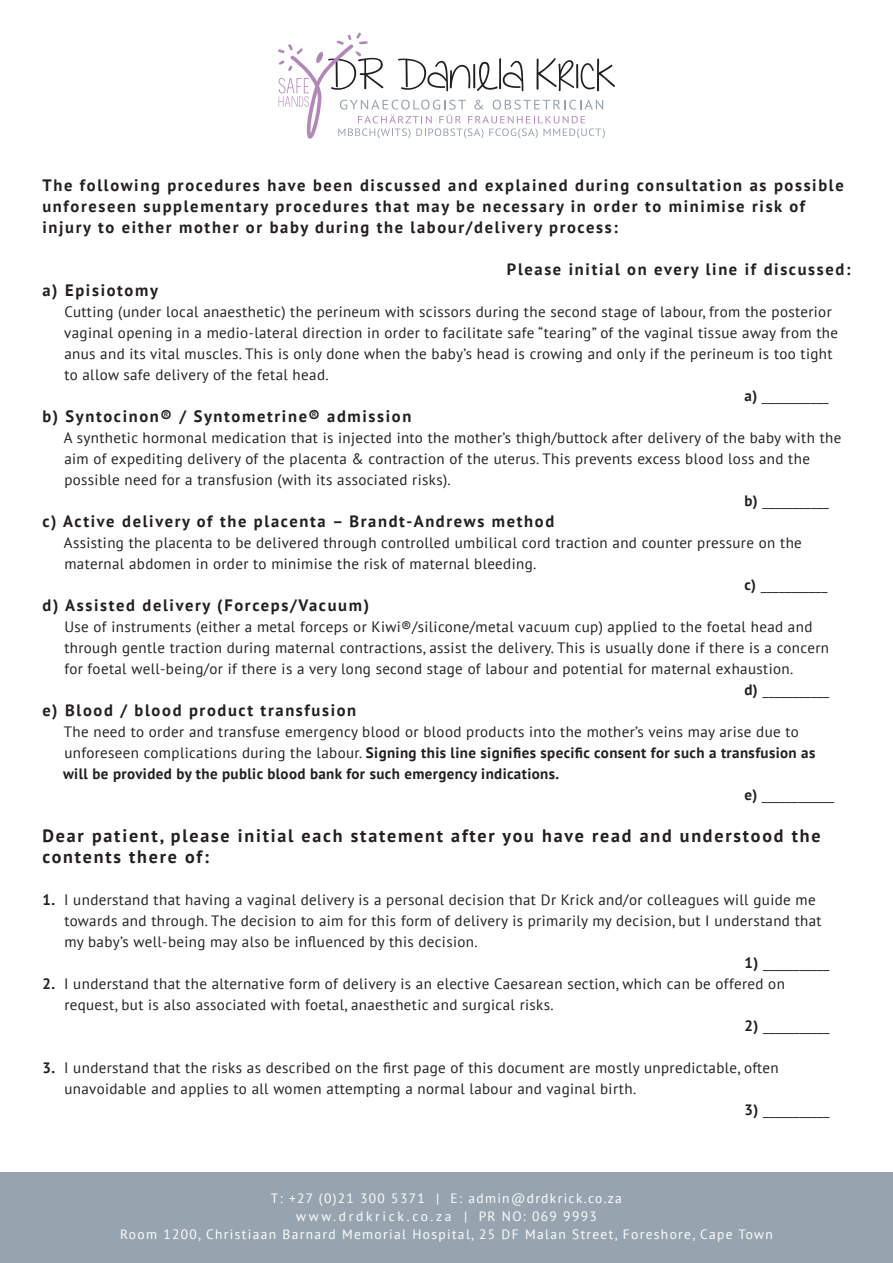
<style>
.page{position:relative;width:893px;height:1263px;background:#fff}
.page>*{position:absolute;margin:0;border:0;box-sizing:border-box;transform-origin:0 0}
.t1{font:700 18px/21px "PT Sans";letter-spacing:.1em;color:#231f20}
.t2{font:700 16.5px/21px "PT Sans";letter-spacing:.1em;color:#231f20}
.t3{font:15px/21px "PT Sans";letter-spacing:.025em;color:#231f20}
.t4{font:700 15px "PT Sans";letter-spacing:.025em;color:#231f20}
.t5{font:13.5px/18px "PT Sans";letter-spacing:.1em;color:#fff;text-align:center}
.s1{font-weight:700}
.s2{font-weight:400}
</style>
<div class="page">
<div style="left:0;top:1172px;width:893px;height:91px;background:#97a3ae"></div>
<svg style="left:278px;top:32px;width:337px;height:107px"></svg>
<p class="t2" style="left:42px;top:174px;width:803px">The following procedures have been discussed and explained during consultation as possible unforeseen supplementary procedures that may be necessary in order to minimise risk of injury to either mother or baby during the labour/delivery process:</p>
<p class="t2" style="left:507px;top:258px;width:345px">Please initial on every line if discussed:</p>
<p class="t2" style="left:42px;top:279px;width:117px">a) Episiotomy</p>
<p class="t3" style="left:64px;top:301px;width:769px">Cutting (under local anaesthetic) the perineum with scissors during the second stage of labour, from the posterior</p>
<p class="t3" style="left:64px;top:322px;width:775px">vaginal opening in a medio-lateral direction in order to facilitate safe “tearing” of the vaginal tissue away from the</p>
<p class="t3" style="left:64px;top:343px;width:770px">anus and its vital muscles. This is only done when the baby’s head is crowing and only if the perineum is too tight</p>
<p class="t3" style="left:64px;top:364px;width:266px">to allow safe delivery of the fetal head.</p>
<p class="t3" style="left:744px;top:385px;width:86px"><span class="s1">a)</span> ___________</p>
<p class="t2" style="left:42px;top:405px;width:370px">b) Syntocinon® / Syntometrine® admission</p>
<p class="t3" style="left:64px;top:427px;width:779px">A synthetic hormonal medication that is injected into the mother’s thigh/buttock after delivery of the baby with the</p>
<p class="t3" style="left:64px;top:448px;width:747px">aim of expediting delivery of the placenta &amp; contraction of the uterus. This prevents excess blood loss and the</p>
<p class="t3" style="left:64px;top:469px;width:388px">possible need for a transfusion (with its associated risks).</p>
<p class="t3" style="left:744px;top:490px;width:86px"><span class="s1">b)</span> ___________</p>
<p class="t2" style="left:42px;top:510px;width:513px">c) Active delivery of the placenta – Brandt-Andrews method</p>
<p class="t3" style="left:64px;top:532px;width:739px">Assisting the placenta to be delivered through controlled umbilical cord traction and counter pressure on the</p>
<p class="t3" style="left:64px;top:553px;width:473px">maternal abdomen in order to minimise the risk of maternal bleeding.</p>
<p class="t3" style="left:744px;top:574px;width:84px"><span class="s1">c)</span> ___________</p>
<p class="t2" style="left:42px;top:594px;width:328px">d) Assisted delivery (Forceps/Vacuum)</p>
<p class="t3" style="left:64px;top:616px;width:750px">Use of instruments (either a metal forceps or Kiwi®/silicone/metal vacuum cup) applied to the foetal head and</p>
<p class="t3" style="left:64px;top:637px;width:766px">through gentle traction during maternal contractions, assist the delivery. This is usually done if there is a concern</p>
<p class="t3" style="left:64px;top:658px;width:730px">for foetal well-being/or if there is a very long second stage of labour and potential for maternal exhaustion.</p>
<p class="t3" style="left:744px;top:679px;width:86px"><span class="s1">d)</span> ___________</p>
<p class="t2" style="left:42px;top:699px;width:315px">e) Blood / blood product transfusion</p>
<p class="t3" style="left:64px;top:721px;width:736px">The need to order and transfuse emergency blood or blood products into the mother’s veins may arise due to</p>
<p class="t4" style="left:64px;top:743px;width:752px"><span class="s2">unforeseen complications during the labour.</span> Signing this line signifies specific consent for such a transfusion as</p>
<p class="t4" style="left:63px;top:764px;width:498px">will be provided by the public blood bank for such emergency indications.</p>
<p class="t3" style="left:744px;top:784px;width:91px"><span class="s1">e)</span> ____________</p>
<p class="t1" style="left:42px;top:825px;width:780px">Dear patient, please initial each statement after you have read and understood the contents there of:</p>
<p class="t3" style="left:64px;top:889px;width:759px;text-indent:-22px"><span class="s1">1.</span> I understand that having a vaginal delivery is a personal decision that Dr Krick and/or colleagues will guide me towards and through. The decision to aim for this form of delivery is primarily my decision, but I understand that my baby’s well-being may also be influenced by this decision.</p>
<p class="t3" style="left:744px;top:952px;width:87px"><span class="s1">1)</span> ___________</p>
<p class="t3" style="left:64px;top:973px;width:722px;text-indent:-22px"><span class="s1">2.</span> I understand that the alternative form of delivery is an elective Caesarean section, which can be offered on request, but is also associated with foetal, anaesthetic and surgical risks.</p>
<p class="t3" style="left:744px;top:1015px;width:87px"><span class="s1">2)</span> ___________</p>
<p class="t3" style="left:64px;top:1057px;width:716px;text-indent:-22px"><span class="s1">3.</span> I understand that the risks as described on the first page of this document are mostly unpredictable, often unavoidable and applies to all women attempting a normal labour and vaginal birth.</p>
<p class="t3" style="left:744px;top:1099px;width:87px"><span class="s1">3)</span> ___________</p>
<p class="t5" style="left:120px;top:1189px;width:654px">T: +27 (0)21 300 5371 | E: admin@drdkrick.co.za<br>www.drdkrick.co.za | PR NO: 069 9993<br>Room 1200, Christiaan Barnard Memorial Hospital, 25 DF Malan Street, Foreshore, Cape Town</p>
</div>
